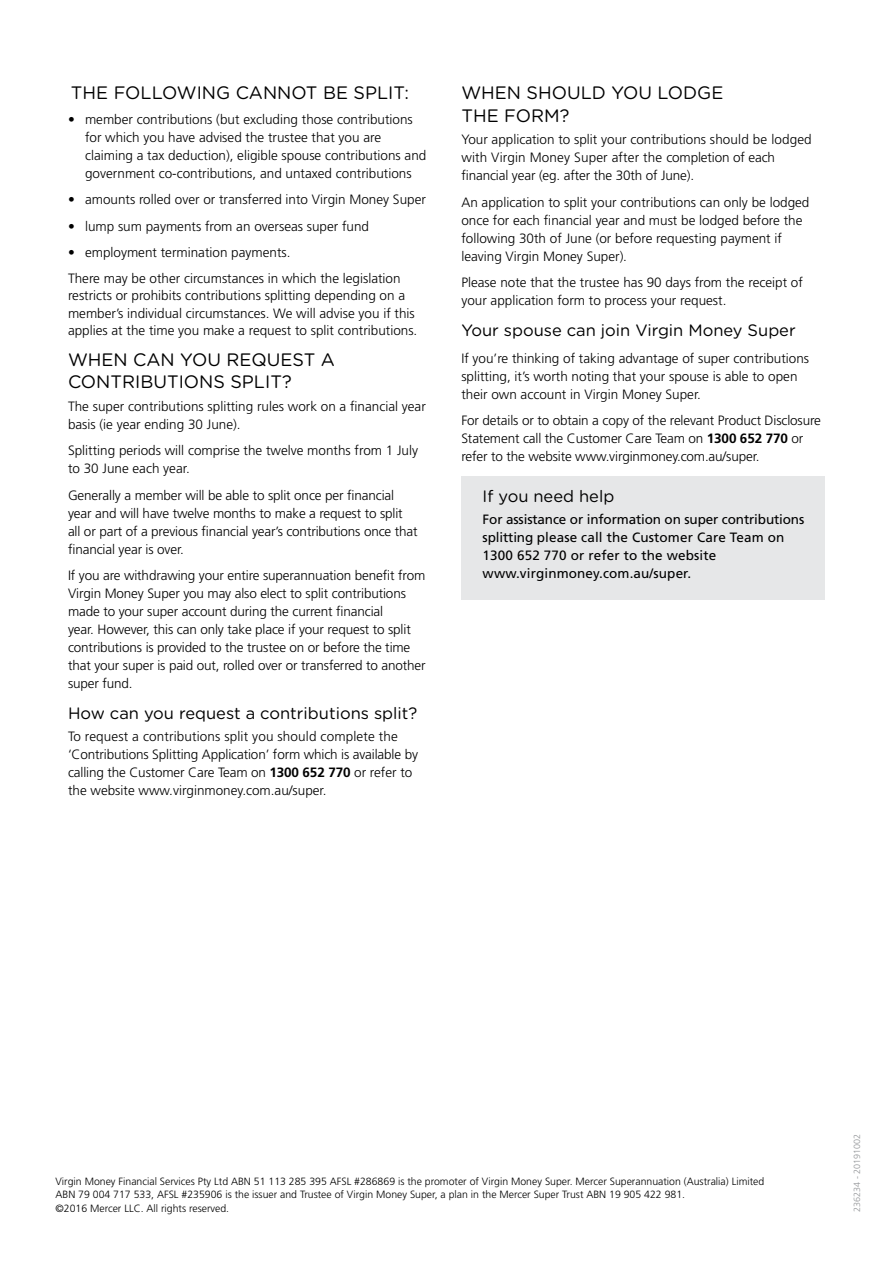
<style>
.page{position:relative;width:893px;height:1263px;background:#fff}
.page>*{position:absolute;margin:0;border:0;box-sizing:border-box;transform-origin:0 0}
.t1{font:18px/22.5px "Gotham Rounded";color:#000}
.t2{font:16.5px "Gotham Rounded";color:#000}
.t3{font:300 13.5px/18px "Frutiger";color:#000}
.t4{font:13.5px/18px "Frutiger";letter-spacing:.01em;color:#000}
.t5{font:300 10.5px/13.5px "Frutiger";color:#000}
.t6{font:300 9px "Frutiger";color:#939598}
.s1{font-weight:700}
</style>
<div class="page">
<div style="left:461px;top:476px;width:364px;height:124px;background:#e6e7e8"></div>
<h1 class="t1" style="left:71px;top:81px;width:340px">THE FOLLOWING CANNOT BE SPLIT:</h1>
<p class="t3" style="left:85px;top:110px;width:343px;text-indent:-17px">• member contributions (but excluding those contributions for which you have advised the trustee that you are claiming a tax deduction), eligible spouse contributions and government co-contributions, and untaxed contributions</p>
<p class="t3" style="left:68px;top:191px;width:359px">• amounts rolled over or transferred into Virgin Money Super</p>
<p class="t3" style="left:68px;top:217px;width:303px">• lump sum payments from an overseas super fund</p>
<p class="t3" style="left:68px;top:240px;width:334px;line-height:25.8px">• employment termination payments.<br>There may be other circumstances in which the legislation</p>
<p class="t3" style="left:68px;top:287px;width:351px;line-height:17.2px">restricts or prohibits contributions splitting depending on a member’s individual circumstances. We will advise you if this applies at the time you make a request to split contributions.</p>
<h1 class="t1" style="left:68px;top:347px;width:268px">WHEN CAN YOU REQUEST A<br>CONTRIBUTIONS SPLIT?</h1>
<p class="t3" style="left:68px;top:397px;width:359px">The super contributions splitting rules work on a financial year basis (ie year ending 30 June).</p>
<p class="t3" style="left:68px;top:442px;width:352px">Splitting periods will comprise the twelve months from 1 July to 30 June each year.</p>
<p class="t3" style="left:68px;top:486px;width:351px">Generally a member will be able to split once per financial year and will have twelve months to make a request to split all or part of a previous financial year’s contributions once that financial year is over.</p>
<p class="t3" style="left:68px;top:567px;width:359px">If you are withdrawing your entire superannuation benefit from Virgin Money Super you may also elect to split contributions made to your super account during the current financial<br>year. However, this can only take place if your request to split contributions is provided to the trustee on or before the time that your super is paid out, rolled over or transferred to another super fund.</p>
<p class="t2" style="left:68px;top:702px;width:351px">How can you request a contributions split?</p>
<p class="t3" style="left:68px;top:728px;width:352px">To request a contributions split you should complete the ‘Contributions Splitting Application’ form which is available by calling the Customer Care Team on <span class="s1">1300 652 770</span> or refer to the website www.virginmoney.com.au/super.</p>
<h1 class="t1" style="left:461px;top:81px;width:264px">WHEN SHOULD YOU LODGE<br>THE FORM?</h1>
<p class="t3" style="left:461px;top:131px;width:352px">Your application to split your contributions should be lodged with Virgin Money Super after the completion of each financial year (eg. after the 30th of June).</p>
<p class="t3" style="left:461px;top:193px;width:350px">An application to split your contributions can only be lodged once for each financial year and must be lodged before the following 30th of June (or before requesting payment if leaving Virgin Money Super).</p>
<p class="t3" style="left:461px;top:274px;width:343px">Please note that the trustee has 90 days from the receipt of your application form to process your request.</p>
<p class="t2" style="left:461px;top:319px;width:336px">Your spouse can join Virgin Money Super</p>
<p class="t3" style="left:461px;top:349px;width:349px">If you’re thinking of taking advantage of super contributions splitting, it’s worth noting that your spouse is able to open their own account in Virgin Money Super.</p>
<p class="t3" style="left:461px;top:412px;width:361px">For details or to obtain a copy of the relevant Product Disclosure<br>Statement call the Customer Care Team on <span class="s1">1300 652 770</span> or refer to the website www.virginmoney.com.au/super.</p>
<p class="t2" style="left:483px;top:485px;width:133px">If you need help</p>
<p class="t4" style="left:483px;top:510px;width:323px">For assistance or information on super contributions splitting please call the Customer Care Team on 1300 652 770 or refer to the website www.virginmoney.com.au/super.</p>
<p class="t5" style="left:55px;top:1175px;width:710px">Virgin Money Financial Services Pty Ltd ABN 51 113 285 395 AFSL #286869 is the promoter of Virgin Money Super. Mercer Superannuation (Australia) Limited<br>ABN 79 004 717 533, AFSL #235906 is the issuer and Trustee of Virgin Money Super, a plan in the Mercer Super Trust ABN 19 905 422 981.<br>©2016 Mercer LLC. All rights reserved.</p>
<p class="t6" style="left:852px;top:1212px;width:80px;rotate:-90deg">236234 - 20191002</p>
</div>
